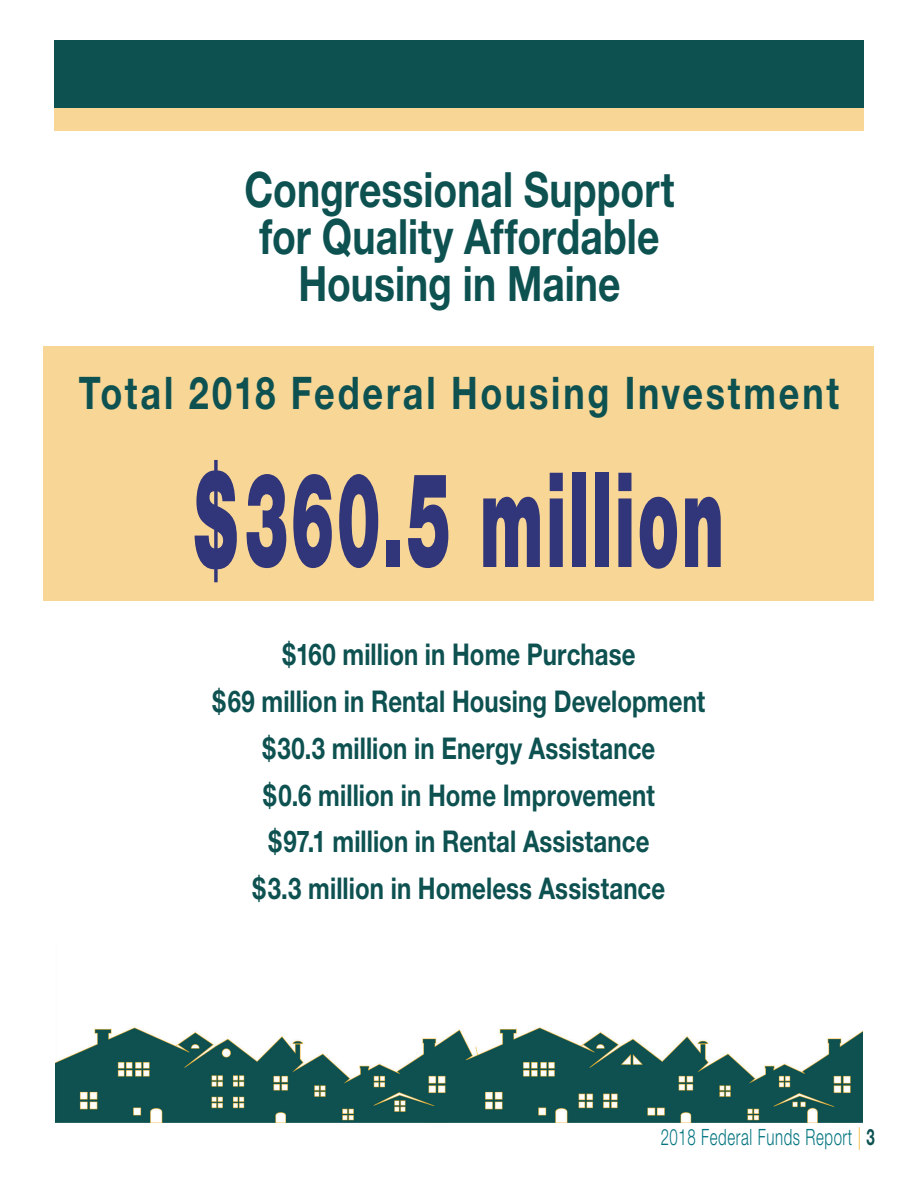
<style>
.page{position:relative;width:918px;height:1188px;background:#fff}
.page>*{position:absolute;margin:0;border:0;box-sizing:border-box;transform-origin:0 0}
.t1{font:900 132px "Helvetica Neue";letter-spacing:.03em;color:#313579;scale:.5 1}
.t2{font:700 48.75px/46.8px "Helvetica Neue";color:#0e5151;text-align:center;scale:.8 1}
.t3{font:700 45px "Helvetica Neue";letter-spacing:.075em;color:#0e5151;scale:.8 1}
.t4{font:700 30px/46.8px "Helvetica Neue";letter-spacing:.005em;color:#0e5151;text-align:center;scale:.8 1}
.t5{font:300 22.5px "Helvetica Neue";letter-spacing:.04em;color:#037580;scale:.67 1}
.s1{color:#f2b42d}
.s2{font-weight:700;color:#0e5151}
</style>
<div class="page">
<div style="left:44px;top:347px;width:830px;height:254px;background:#f8d696"></div>
<div style="left:54px;top:40px;width:810px;height:68px;background:#0e5151"></div>
<div style="left:54px;top:108px;width:810px;height:23px;background:#f8d696"></div>
<img style="left:56px;top:1027px;width:806px;height:96px">
<h2 class="t2" style="left:245px;top:166px;width:539px">Congressional Support for Quality Affordable<br>Housing in Maine</h2>
<h3 class="t3" style="left:79px;top:365px;width:952px">Total 2018 Federal Housing Investment</h3>
<h1 class="t1" style="left:194px;top:441px;width:1063px">$360.5 million</h1>
<p class="t4" style="left:213px;top:630px;width:618px">$160 million in Home Purchase<br>$69 million in Rental Housing Development $30.3 million in Energy Assistance<br>$0.6 million in Home Improvement<br>$97.1 million in Rental Assistance<br>$3.3 million in Homeless Assistance</p>
<p class="t5" style="left:661px;top:1123px;width:321px">2018 Federal Funds Report <span class="s1">|</span> <span class="s2">3</span></p>
</div>
